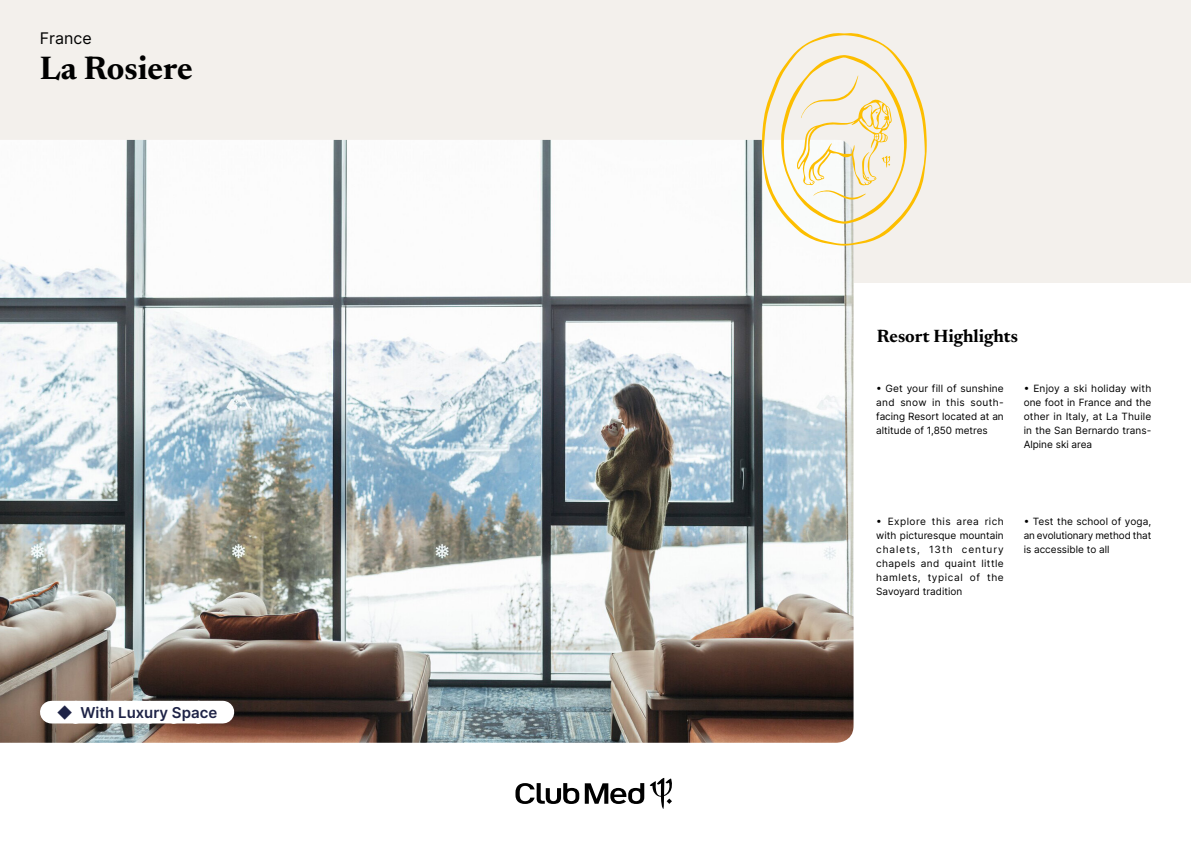
<style>
.page{position:relative;width:1191px;height:842px;background:#f3f0ec}
.page>*{position:absolute;margin:0;border:0;box-sizing:border-box;transform-origin:0 0}
.t1{font:700 33px "Newsreader 24 pt";color:#000}
.t2{font:700 18px "Newsreader 24 pt";color:#000}
.t3{font:16px "Inter";color:#000}
.t4{font:600 15px "Inter";color:#1e2346}
.t5{font:10px/14px "Inter";color:#000;text-align:justify}
</style>
<div class="page">
<div style="left:0;top:283px;width:1191px;height:559px;background:#fff"></div>
<img style="left:0;top:140px;width:853px;height:603px">
<svg style="left:762px;top:33px;width:164px;height:213px"></svg>
<svg style="left:51px;top:701px;width:172px;height:22px"></svg>
<svg style="left:515px;top:778px;width:157px;height:31px"></svg>
<h3 class="t3" style="left:40px;top:26px;width:53px">France</h3>
<h1 class="t1" style="left:40px;top:44px;width:154px">La Rosiere</h1>
<h3 class="t4" style="left:57px;top:701px;width:162px">◆ With Luxury Space</h3>
<h2 class="t2" style="left:877px;top:323px;width:143px">Resort Highlights</h2>
<p class="t5" style="left:876px;top:381px;width:129px">• Get your fill of sunshine and snow in this south&shy;facing Resort located at an altitude of 1,850 metres</p>
<p class="t5" style="left:1023px;top:381px;width:129px">• Enjoy a ski holiday with one foot in France and the other in Italy, at La Thuile in the San Bernardo trans-Alpine ski area</p>
<p class="t5" style="left:876px;top:514px;width:129px">• Explore this area rich with picturesque mountain chalets, 13th century chapels and quaint little hamlets, typical of the Savoyard tradition</p>
<p class="t5" style="left:1023px;top:514px;width:129px">• Test the school of yoga, an evolutionary method that is accessible to all</p>
</div>
